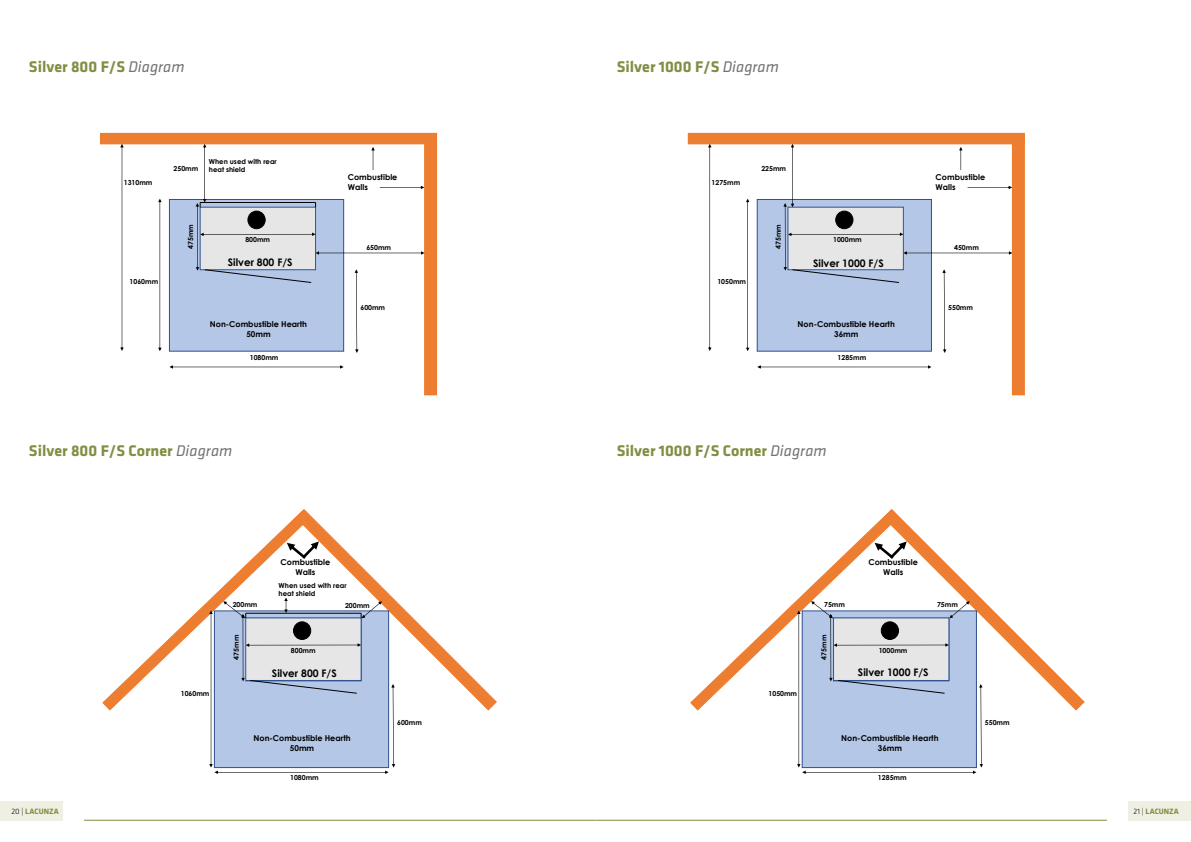
<style>
.page{position:relative;width:1191px;height:842px;background:#fff}
.page>*{position:absolute;margin:0;border:0;box-sizing:border-box;transform-origin:0 0}
.t1{font:700 16px "Klavika";color:#838e43}
.t2{font:700 10.4px "Century Gothic";letter-spacing:.005em;color:#000}
.t3{font:700 8.1px/9.8px "Century Gothic";color:#000;text-align:center}
.t4{font:700 8px "Klavika";color:#828f42}
.t5{font:700 6.9px/8px "Century Gothic";color:#000}
.s1{font-weight:400;font-style:italic;color:#717275}
.s2{font-weight:300;color:#000}
</style>
<div class="page">
<svg style="left:690px;top:600px;width:107px;height:111px"></svg>
<svg style="left:797px;top:510px;width:287px;height:264px"></svg>
<div style="left:688px;top:133px;width:336px;height:11px;background:#ed7d31"></div>
<div style="left:1012px;top:144px;width:12px;height:251px;background:#ed7d31"></div>
<div style="left:757px;top:199px;width:174px;height:152px;background:#b4c7e7"></div>
<svg style="left:746px;top:199px;width:3px;height:152px"></svg>
<svg style="left:757px;top:365px;width:174px;height:4px"></svg>
<svg style="left:783px;top:144px;width:229px;height:209px"></svg>
<svg style="left:708px;top:144px;width:3px;height:207px"></svg>
<hr style="left:84px;top:820px;width:511px;height:1px;background:#838e43">
<hr style="left:595px;top:820px;width:512px;height:1px;background:#838e43">
<svg style="left:102px;top:600px;width:107px;height:111px"></svg>
<svg style="left:209px;top:510px;width:287px;height:264px"></svg>
<div style="left:100px;top:133px;width:336px;height:11px;background:#ed7d31"></div>
<div style="left:424px;top:144px;width:12px;height:251px;background:#ed7d31"></div>
<div style="left:424px;top:144px;width:13px;height:251px;border:1px solid #ed7d31"></div>
<div style="left:169px;top:199px;width:175px;height:152px;background:#b4c7e7"></div>
<svg style="left:158px;top:199px;width:4px;height:152px"></svg>
<svg style="left:169px;top:365px;width:175px;height:4px"></svg>
<svg style="left:196px;top:144px;width:228px;height:209px"></svg>
<svg style="left:120px;top:144px;width:4px;height:207px"></svg>
<div style="left:1128px;top:801px;width:63px;height:20px;background:#f0efe4"></div>
<div style="left:0;top:801px;width:63px;height:20px;background:#f0efe4"></div>
<h1 class="t1" style="left:29px;top:58px;width:157px">Silver 800 F/S <span class="s1">Diagram</span></h1>
<h1 class="t1" style="left:617px;top:58px;width:164px">Silver 1000 F/S <span class="s1">Diagram</span></h1>
<p class="t5" style="left:209px;top:157px;width:69px">When used with rear</p>
<p class="t5" style="left:174px;top:164px;width:26px">250mm</p>
<p class="t5" style="left:209px;top:165px;width:38px">heat shield</p>
<p class="t5" style="left:761px;top:164px;width:26px">225mm</p>
<p class="t5" style="left:124px;top:178px;width:30px">1310mm</p>
<p class="t3" style="left:348px;top:172px;width:51px;text-align:left">Combustible<br>Walls</p>
<p class="t5" style="left:711px;top:178px;width:30px">1275mm</p>
<p class="t3" style="left:935px;top:172px;width:51px;text-align:left">Combustible<br>Walls</p>
<p class="t5" style="left:186px;top:249px;width:26px;rotate:-90deg">475mm</p>
<p class="t5" style="left:245px;top:236px;width:26px">800mm</p>
<p class="t5" style="left:366px;top:243px;width:26px">650mm</p>
<p class="t5" style="left:774px;top:249px;width:26px;rotate:-90deg">475mm</p>
<p class="t5" style="left:833px;top:236px;width:30px">1000mm</p>
<p class="t5" style="left:954px;top:243px;width:26px">450mm</p>
<h2 class="t2" style="left:228px;top:254px;width:66px">Silver 800 F/S</h2>
<h2 class="t2" style="left:813px;top:255px;width:72px">Silver 1000 F/S</h2>
<p class="t5" style="left:130px;top:278px;width:30px">1060mm</p>
<p class="t5" style="left:717px;top:278px;width:30px">1050mm</p>
<p class="t5" style="left:360px;top:303px;width:26px">600mm</p>
<p class="t5" style="left:948px;top:303px;width:26px">550mm</p>
<p class="t3" style="left:210px;top:319px;width:99px">Non-Combustible Hearth<br>50mm</p>
<p class="t3" style="left:797px;top:319px;width:99px">Non-Combustible Hearth<br>36mm</p>
<p class="t5" style="left:250px;top:353px;width:30px">1080mm</p>
<p class="t5" style="left:837px;top:353px;width:30px">1285mm</p>
<h1 class="t1" style="left:29px;top:442px;width:205px">Silver 800 F/S Corner <span class="s1">Diagram</span></h1>
<h1 class="t1" style="left:617px;top:442px;width:211px">Silver 1000 F/S Corner <span class="s1">Diagram</span></h1>
<p class="t3" style="left:281px;top:556px;width:51px">Combustible<br>Walls</p>
<p class="t3" style="left:868px;top:556px;width:51px">Combustible<br>Walls</p>
<p class="t5" style="left:279px;top:581px;width:69px">When used with rear heat shield</p>
<p class="t5" style="left:233px;top:600px;width:26px">200mm</p>
<p class="t5" style="left:345px;top:601px;width:26px">200mm</p>
<p class="t5" style="left:232px;top:660px;width:26px;rotate:-90deg">475mm</p>
<p class="t5" style="left:291px;top:646px;width:26px">800mm</p>
<p class="t5" style="left:824px;top:600px;width:22px">75mm</p>
<p class="t5" style="left:937px;top:600px;width:22px">75mm</p>
<p class="t5" style="left:819px;top:660px;width:26px;rotate:-90deg">475mm</p>
<p class="t5" style="left:878px;top:646px;width:30px">1000mm</p>
<h2 class="t2" style="left:272px;top:665px;width:66px">Silver 800 F/S</h2>
<h2 class="t2" style="left:858px;top:664px;width:72px">Silver 1000 F/S</h2>
<p class="t5" style="left:181px;top:689px;width:30px">1060mm</p>
<p class="t5" style="left:768px;top:689px;width:30px">1050mm</p>
<p class="t5" style="left:397px;top:718px;width:26px">600mm</p>
<p class="t5" style="left:985px;top:718px;width:26px">550mm</p>
<p class="t3" style="left:253px;top:733px;width:99px">Non-Combustible Hearth<br>50mm</p>
<p class="t3" style="left:841px;top:733px;width:99px">Non-Combustible Hearth<br>36mm</p>
<p class="t5" style="left:290px;top:773px;width:30px">1080mm</p>
<p class="t5" style="left:878px;top:773px;width:30px">1285mm</p>
<p class="t4" style="left:11px;top:807px;width:49px"><span class="s2">20 |</span> LACUNZA</p>
<p class="t4" style="left:1133px;top:807px;width:47px"><span class="s2">21 |</span> LACUNZA</p>
</div>
